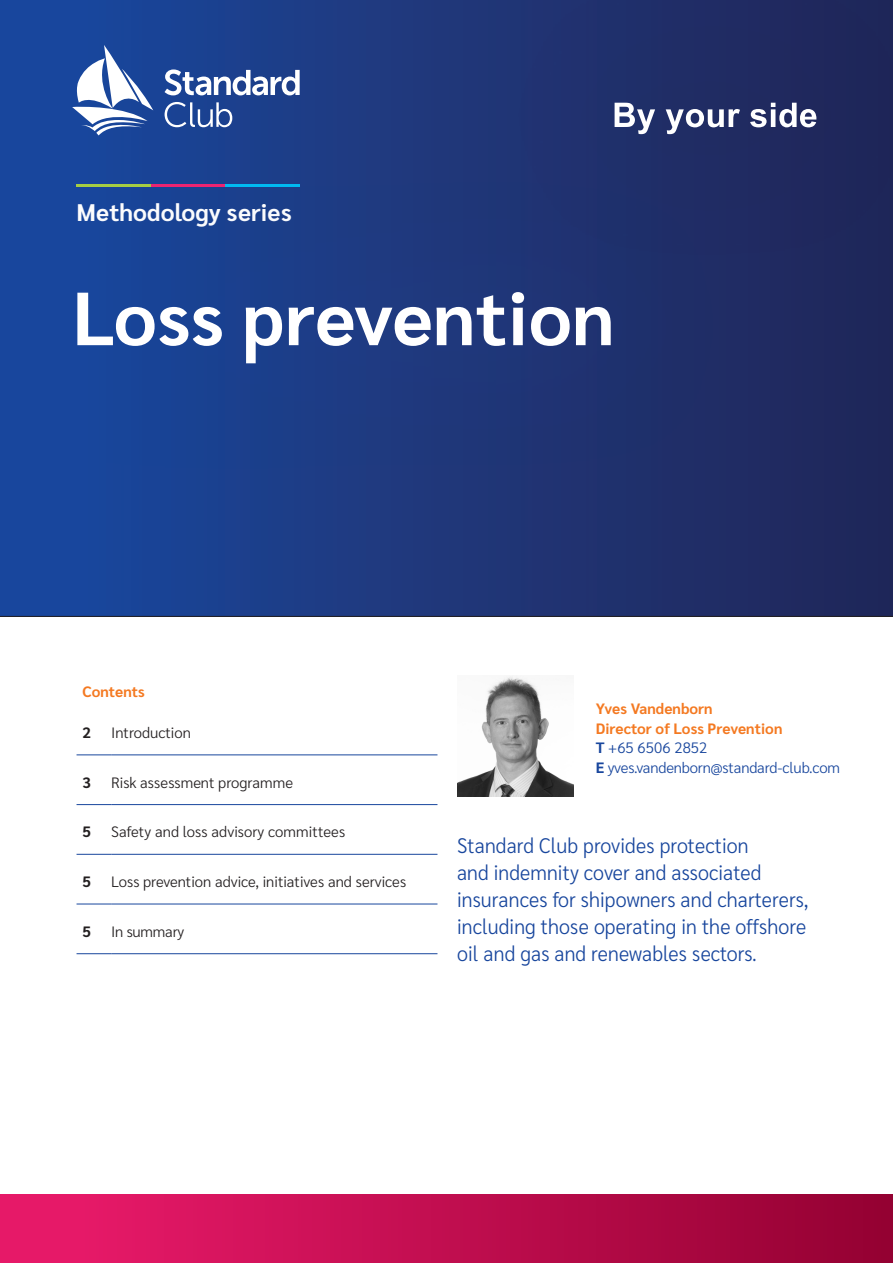
<style>
.page{position:relative;width:893px;height:1263px;background:#fff}
.page>*{position:absolute;margin:0;border:0;box-sizing:border-box;transform-origin:0 0}
.t1{font:700 75px "Sarabun";letter-spacing:.005em;color:#fff}
.t2{font:700 24px "Sarabun";letter-spacing:.005em;color:#fff}
.Intro_copy{font:300 21px/27px "Sarabun";letter-spacing:.005em;color:#18469d;scale:.94 1}
.Body_Copy{font:300 15px "Sarabun";color:#231f20}
.Body_Copy-2{font:300 15px/19.5px "Sarabun";letter-spacing:-.01em;color:#18469d}
.Paragraph_Style_2{font:700 15px "Sarabun";color:#f47921}
.t3{font:700 15px "Sarabun";color:#231f20}
.s1{font-weight:700;color:#f47921}
.s2{font-weight:700}
</style>
<div class="page">
<svg style="left:0;top:0;width:893px;height:617px;background:#1d377b"></svg>
<div style="left:0;top:1195px;width:893px;height:68px;background:linear-gradient(to right,#ed1b6d,#940132)"></div>
<svg style="left:165px;top:69px;width:135px;height:26px"></svg>
<svg style="left:165px;top:102px;width:67px;height:25px"></svg>
<svg style="left:72px;top:45px;width:81px;height:90px"></svg>
<div style="left:491px;top:0;width:402px;height:267px;background:#231f20;opacity:.75"></div>
<svg style="left:615px;top:103px;width:201px;height:31px"></svg>
<div style="left:0;top:172px;width:732px;height:307px;background:#18469d;opacity:.75"></div>
<img style="left:457px;top:676px;width:116px;height:120px">
<hr style="left:77px;top:755px;width:34px;height:1px;background:#18469d">
<hr style="left:111px;top:755px;width:326px;height:1px;background:#18469d">
<hr style="left:77px;top:804px;width:34px;height:1px;background:#18469d">
<hr style="left:111px;top:804px;width:326px;height:1px;background:#18469d">
<hr style="left:77px;top:854px;width:34px;height:1px;background:#18469d">
<hr style="left:111px;top:854px;width:326px;height:1px;background:#18469d">
<hr style="left:77px;top:904px;width:34px;height:1px;background:#18469d">
<hr style="left:111px;top:904px;width:326px;height:1px;background:#18469d">
<hr style="left:77px;top:953px;width:34px;height:1px;background:#18469d">
<hr style="left:111px;top:953px;width:326px;height:1px;background:#18469d">
<p class="t2" style="left:77px;top:198px;width:217px">Methodology series</p>
<p class="t1" style="left:72px;top:275px;width:544px">Loss prevention</p>
<p class="Paragraph_Style_2" style="left:83px;top:683px;width:64px">Contents</p>
<p class="t3" style="left:83px;top:724px;width:10px">2</p>
<p class="Body_Copy" style="left:111px;top:724px;width:81px">Introduction</p>
<p class="t3" style="left:83px;top:774px;width:10px">3</p>
<p class="Body_Copy" style="left:111px;top:774px;width:183px">Risk assessment programme</p>
<p class="t3" style="left:83px;top:823px;width:10px">5</p>
<p class="Body_Copy" style="left:111px;top:823px;width:236px">Safety and loss advisory committees</p>
<p class="t3" style="left:83px;top:873px;width:10px">5</p>
<p class="Body_Copy" style="left:111px;top:873px;width:297px">Loss prevention advice, initiatives and services</p>
<p class="t3" style="left:83px;top:923px;width:10px">5</p>
<p class="Body_Copy" style="left:111px;top:923px;width:75px">In summary</p>
<p class="Body_Copy-2" style="left:596px;top:699px;width:246px"><span class="s1">Yves Vandenborn<br>Director of Loss Prevention<br></span><span class="s2">T</span> +65 6506 2852<br><span class="s2">E</span> yves.vandenborn@standard-club.com</p>
<p class="Intro_copy" style="left:457px;top:832px;width:375px">Standard Club provides protection<br>and indemnity cover and associated insurances for shipowners and charterers, including those operating in the offshore oil and gas and renewables sectors.</p>
</div>
